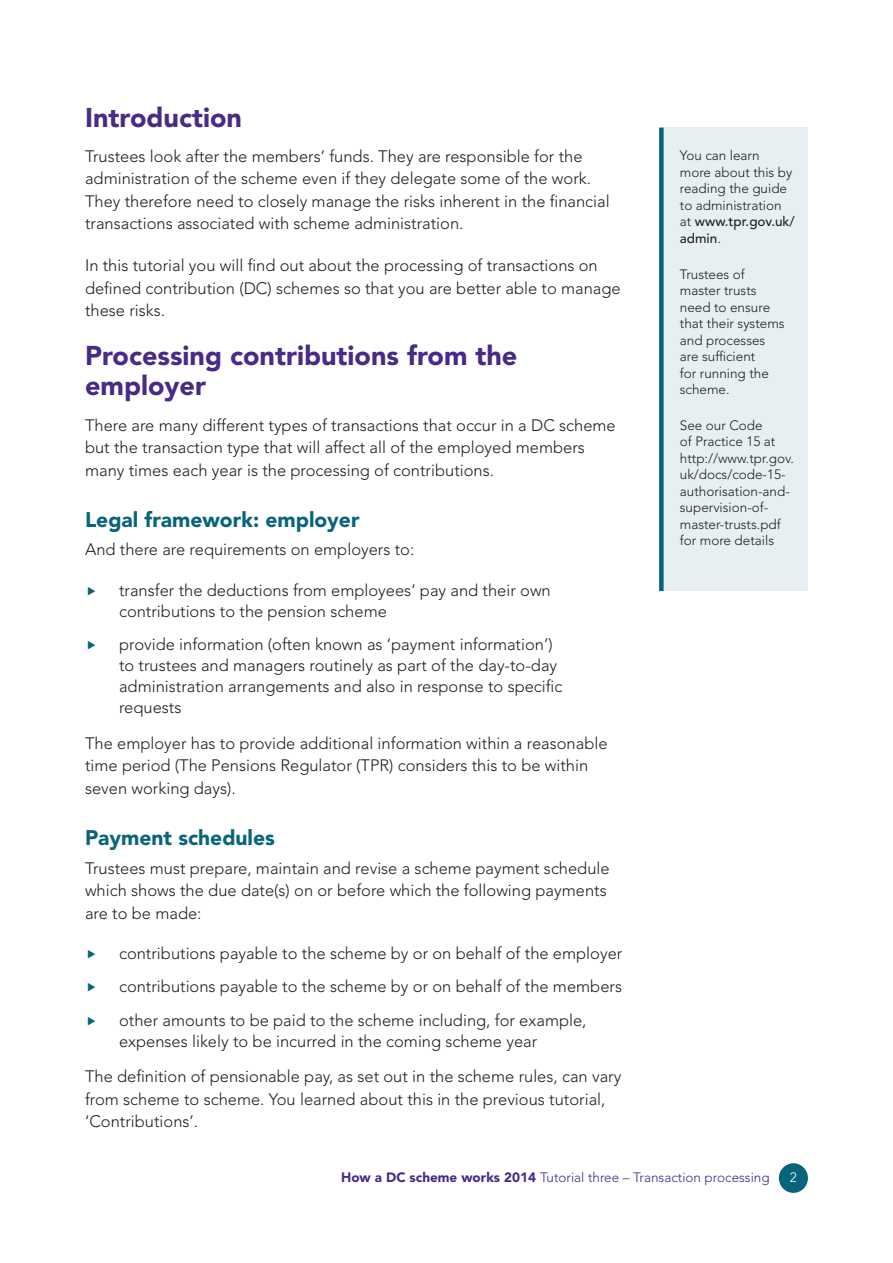
<style>
.page{position:relative;width:893px;height:1263px;background:#fff}
.page>*{position:absolute;margin:0;border:0;box-sizing:border-box;transform-origin:0 0}
.heading_2{font:900 27px/30px "Avenir LT Std";color:#482a87}
.Heading_3{font:900 21px "Avenir LT Std";color:#08647a}
.body_text{font:300 16.5px/22.5px "Avenir LT Std";color:#231f20}
.footnote{font:300 13.5px/16.5px "Avenir LT Std";color:#231f20}
.t1{font:300 13.5px "Avenir LT Std";color:#482a87}
.t2{font:300 13.5px "Avenir LT Std";color:#fff}
.s1{font-weight:500}
.s2{font-weight:900}
</style>
<div class="page">
<div style="left:779px;top:1163px;width:29px;height:30px;background:#08647a;border-radius:50%"></div>
<div style="left:661px;top:128px;width:147px;height:463px;background:#e6eff2"></div>
<div style="left:659px;top:128px;width:5px;height:463px;background:#08647a"></div>
<p class="heading_2" style="left:85px;top:102px;width:158px">Introduction</p>
<p class="body_text" style="left:85px;top:145px;width:526px">Trustees look after the members’ funds. They are responsible for the administration of the scheme even if they delegate some of the work.<br>They therefore need to closely manage the risks inherent in the financial transactions associated with scheme administration.</p>
<p class="body_text" style="left:85px;top:254px;width:537px">In this tutorial you will find out about the processing of transactions on defined contribution (DC) schemes so that you are better able to manage these risks.</p>
<p class="heading_2" style="left:85px;top:341px;width:434px">Processing contributions from the employer</p>
<p class="body_text" style="left:85px;top:414px;width:532px">There are many different types of transactions that occur in a DC scheme but the transaction type that will affect all of the employed members many times each year is the processing of contributions.</p>
<h4 class="Heading_3" style="left:85px;top:506px;width:276px">Legal framework: employer</h4>
<p class="body_text" style="left:85px;top:539px;width:331px">And there are requirements on employers to:</p>
<p class="body_text" style="left:119px;top:579px;width:433px;line-height:21px">transfer the deductions from employees’ pay and their own contributions to the pension scheme</p>
<p class="body_text" style="left:119px;top:634px;width:445px;line-height:21px">provide information (often known as ‘payment information’) to trustees and managers routinely as part of the day-to-day administration arrangements and also in response to specific requests</p>
<p class="body_text" style="left:85px;top:732px;width:524px">The employer has to provide additional information within a reasonable time period (The Pensions Regulator (TPR) considers this to be within seven working days).</p>
<h4 class="Heading_3" style="left:85px;top:825px;width:191px">Payment schedules</h4>
<p class="body_text" style="left:85px;top:857px;width:526px">Trustees must prepare, maintain and revise a scheme payment schedule which shows the due date(s) on or before which the following payments are to be made:</p>
<p class="body_text" style="left:119px;top:942px;width:505px">contributions payable to the scheme by or on behalf of the employer</p>
<p class="body_text" style="left:119px;top:975px;width:504px">contributions payable to the scheme by or on behalf of the members</p>
<p class="body_text" style="left:119px;top:1010px;width:469px;line-height:21px">other amounts to be paid to the scheme including, for example, expenses likely to be incurred in the coming scheme year</p>
<p class="body_text" style="left:85px;top:1065px;width:538px">The definition of pensionable pay, as set out in the scheme rules, can vary from scheme to scheme. You learned about this in the previous tutorial, ‘Contributions’.</p>
<p class="footnote" style="left:680px;top:148px;width:117px">You can learn<br>more about this by reading the guide to administration at <span class="s1">www.tpr.gov.uk/ admin</span>.</p>
<p class="footnote" style="left:680px;top:266px;width:106px">Trustees of master trusts need to ensure that their systems and processes are sufficient<br>for running the scheme.</p>
<p class="footnote" style="left:680px;top:417px;width:116px">See our Code<br>of Practice 15 at http://www.tpr.gov. uk/docs/code-15- authorisation-and&shy;supervision-of&shy;master-trusts.pdf for more details</p>
<p class="t1" style="left:341px;top:1169px;width:430px"><span class="s2">How a DC scheme works 2014</span> Tutorial three – Transaction processing</p>
<p class="t2" style="left:790px;top:1170px;width:9px">2</p>
</div>
